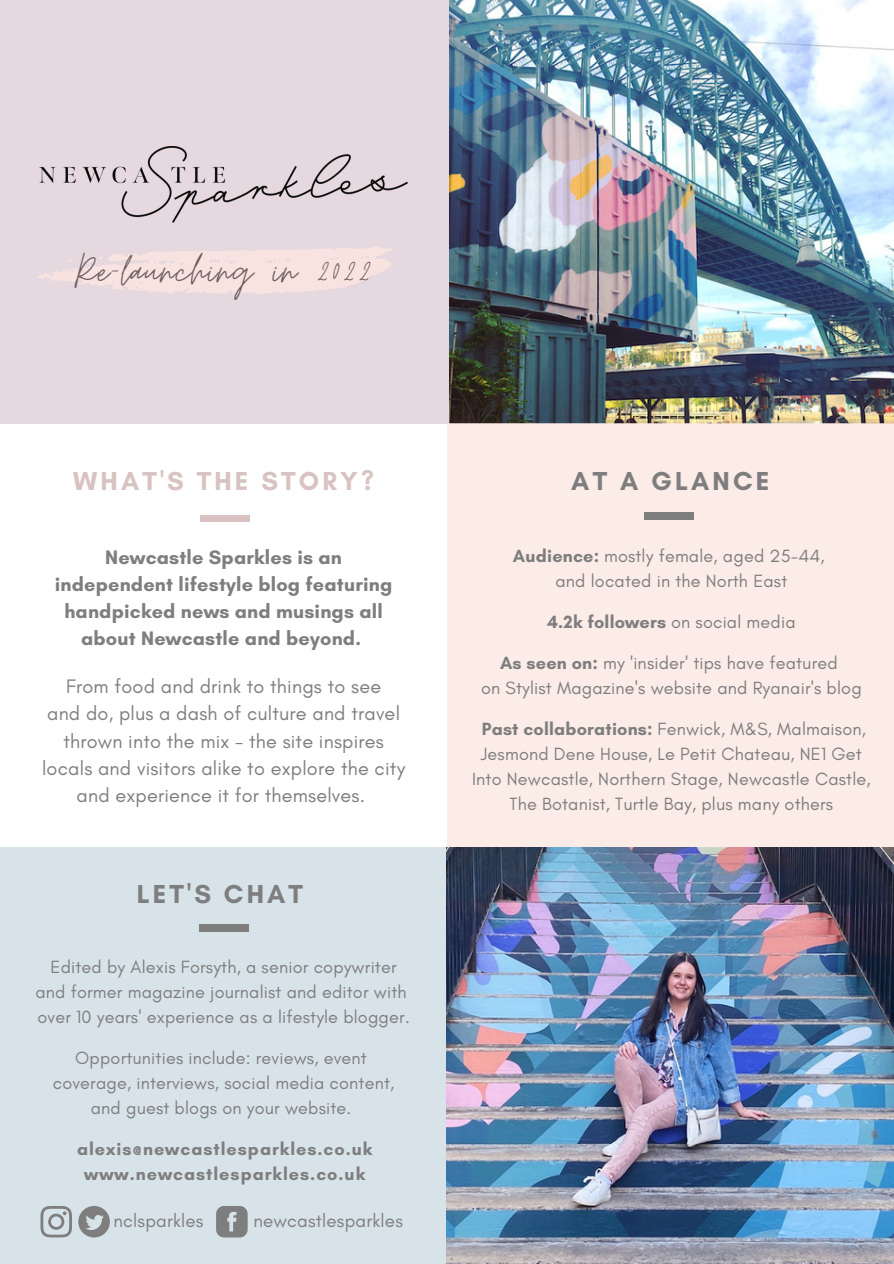
<style>
.page{position:relative;width:894px;height:1264px;background:#fff}
.page>*{position:absolute;margin:0;border:0;box-sizing:border-box;transform-origin:0 0}
.t1{font:48px "Moon Time";letter-spacing:.015em;color:#6d5f5f}
.t2{font:700 26.55px "Glacial Indifference";letter-spacing:.12em;color:#7e7e7e}
.t3{font:700 26.55px "Glacial Indifference";letter-spacing:.12em;color:#d8c3c2}
.t4{font:19.8px/27px "Glacial Indifference";letter-spacing:.01em;color:#7e7e7e;text-align:center}
.t5{font:700 19.8px/27px "Glacial Indifference";letter-spacing:.01em;color:#7e7e7e;text-align:center}
.t6{font:18.75px "Glacial Indifference";letter-spacing:.01em;color:#7e7e7e}
.t7{font:18px/25px "Glacial Indifference";letter-spacing:.01em;color:#7e7e7e;text-align:center}
.t8{font:700 18px/24.8px "Glacial Indifference";letter-spacing:.055em;color:#7e7e7e;text-align:center}
.t9{font:700 18px "Glacial Indifference";letter-spacing:.01em;color:#7e7e7e}
.s1{font-weight:700}
.s2{font-weight:400}
</style>
<div class="page">
<div style="left:0;top:847px;width:447px;height:416px;background:#d8e3e9"></div>
<div style="left:199px;top:924px;width:49px;height:7px;background:#7e7e7e"></div>
<img style="left:448px;top:0;width:445px;height:423px">
<div style="left:0;top:0;width:448px;height:423px;background:#e5d8df"></div>
<img style="left:39px;top:146px;width:368px;height:77px">
<svg style="left:40px;top:1206px;width:32px;height:31px"></svg>
<svg style="left:78px;top:1206px;width:32px;height:31px"></svg>
<svg style="left:216px;top:1206px;width:31px;height:31px"></svg>
<div style="left:200px;top:515px;width:49px;height:7px;background:#d8c3c2"></div>
<div style="left:447px;top:423px;width:446px;height:424px;background:#fcece8"></div>
<div style="left:643px;top:512px;width:50px;height:7px;background:#7e7e7e"></div>
<svg style="left:38px;top:247px;width:355px;height:48px"></svg>
<img style="left:446px;top:847px;width:447px;height:416px">
<h1 class="t1" style="left:75px;top:242px;width:299px">Re-launching in 2022</h1>
<h2 class="t3" style="left:73px;top:464px;width:302px">WHAT'S THE STORY?</h2>
<p class="t5" style="left:55px;top:543px;width:339px">Newcastle Sparkles is an independent lifestyle blog featuring handpicked news and musings all about Newcastle and beyond.</p>
<p class="t4" style="left:42px;top:673px;width:364px">From food and drink to things to see<br>and do, plus a dash of culture and travel thrown into the mix - the site inspires locals and visitors alike to explore the city and experience it for themselves.</p>
<h2 class="t2" style="left:137px;top:877px;width:168px">LET'S CHAT</h2>
<p class="t7" style="left:35px;top:953px;width:376px">Edited by Alexis Forsyth, a senior copywriter and former magazine journalist and editor with over 10 years' experience as a lifestyle blogger.</p>
<p class="t7" style="left:53px;top:1044px;width:343px">Opportunities include: reviews, event coverage, interviews, social media content, and guest blogs on your website.</p>
<p class="t8" style="left:77px;top:1136px;width:297px">alexis@newcastlesparkles.co.uk www.newcastlesparkles.co.uk</p>
<p class="t6" style="left:113px;top:1208px;width:91px">nclsparkles</p>
<p class="t6" style="left:253px;top:1208px;width:151px">newcastlesparkles</p>
<h2 class="t2" style="left:571px;top:464px;width:200px">AT A GLANCE</h2>
<p class="t7" style="left:513px;top:543px;width:313px"><span class="s1">Audience:</span> mostly female, aged 25-44, and located in the North East</p>
<p class="t9" style="left:547px;top:611px;width:250px">4.2k followers <span class="s2">on social media</span></p>
<p class="t7" style="left:481px;top:650px;width:382px"><span class="s1">As seen on:</span> my 'insider' tips have featured<br>on Stylist Magazine's website and Ryanair's blog</p>
<p class="t7" style="left:472px;top:716px;width:400px"><span class="s1">Past collaborations:</span> Fenwick, M&amp;S, Malmaison, Jesmond Dene House, Le Petit Chateau, NE1 Get Into Newcastle, Northern Stage, Newcastle Castle, The Botanist, Turtle Bay, plus many others</p>
</div>
